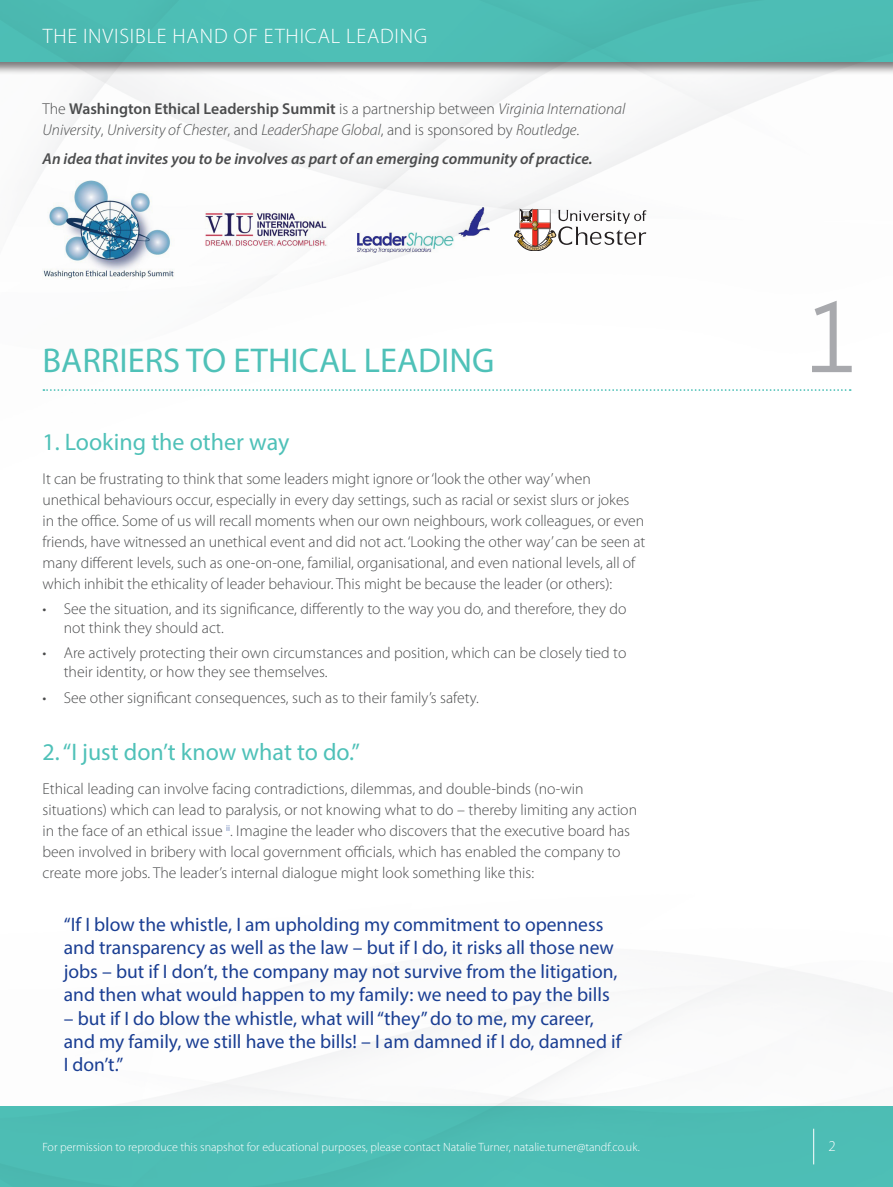
<style>
.page{position:relative;width:893px;height:1187px;background:#fff}
.page>*{position:absolute;margin:0;border:0;box-sizing:border-box;transform-origin:0 0}
.key_number{font:105px "Orator Std";color:#a8a9ad}
.Heading{font:34.5px "Myriad Pro";color:#4fc1b8}
.Sub-heading{font:24px "Myriad Pro";color:#4fc1b8}
.t1{font:300 21px "Myriad Pro";letter-spacing:.04em;color:#fff}
.quote_-_body{font:19.5px/23.4px "Myriad Pro";color:#1a3e93}
.text{font:300 15.75px/21px "Myriad Pro";letter-spacing:-.005em;color:#4b4c4d}
.bullets{font:300 15.75px/18.9px "Myriad Pro";color:#4b4c4d}
.text-2{font:italic 300 15.75px/21px "Myriad Pro";color:#4b4c4d}
.text-3{font:italic 600 15.75px "Myriad Pro";color:#4b4c4d}
.t2{font:300 15px "Myriad Pro";color:#fff}
.t3{font:300 12px "Myriad Pro";color:#fff}
.s1{font-style:normal}
.s2{font-weight:600;font-style:normal}
</style>
<div class="page">
<div style="left:0;top:1106px;width:893px;height:80px;background:#4fc1b8"></div>
<div style="left:0;top:0;width:893px;height:76px;background:#231f20;opacity:.6"></div>
<div style="left:0;top:0;width:893px;height:62px;background:#4fc1b8"></div>
<hr style="left:813px;top:1128px;width:1px;height:36px;background:#fff">
<img style="left:43px;top:181px;width:131px;height:99px">
<img style="left:200px;top:206px;width:132px;height:48px">
<img style="left:357px;top:208px;width:132px;height:44px">
<svg style="left:514px;top:209px;width:132px;height:42px"></svg>
<svg style="left:43px;top:389px;width:808px;height:2px"></svg>
<h3 class="t1" style="left:43px;top:24px;width:386px">THE INVISIBLE HAND OF ETHICAL LEADING</h3>
<p class="text-2" style="left:43px;top:99px;width:584px"><span class="s1">The</span> <span class="s2">Washington Ethical Leadership Summit</span> <span class="s1">is a partnership between</span> Virginia International<br>University<span class="s1">,</span> University of Chester<span class="s1">, and</span> LeaderShape Global<span class="s1">, and is sponsored by</span> Routledge<span class="s1">.</span></p>
<p class="text-3" style="left:43px;top:149px;width:551px">An idea that invites you to be involves as part of an emerging community of practice.</p>
<p class="Heading" style="left:43px;top:338px;width:453px">BARRIERS TO ETHICAL LEADING</p>
<p class="Sub-heading" style="left:43px;top:427px;width:248px">1. Looking the other way</p>
<p class="text" style="left:43px;top:468px;width:604px">It can be frustrating to think that some leaders might ignore or ‘look the other way’ when unethical behaviours occur, especially in every day settings, such as racial or sexist slurs or jokes<br>in the office. Some of us will recall moments when our own neighbours, work colleagues, or even friends, have witnessed an unethical event and did not act. ‘Looking the other way’ can be seen at many different levels, such as one-on-one, familial, organisational, and even national levels, all of which inhibit the ethicality of leader behaviour. This might be because the leader (or others):</p>
<p class="bullets" style="left:64px;top:599px;width:564px;text-indent:-21px">• See the situation, and its significance, differently to the way you do, and therefore, they do not think they should act.</p>
<p class="bullets" style="left:64px;top:644px;width:564px;text-indent:-21px">• Are actively protecting their own circumstances and position, which can be closely tied to their identity, or how they see themselves.</p>
<p class="bullets" style="left:43px;top:688px;width:438px">• See other significant consequences, such as to their family’s safety.</p>
<p class="Sub-heading" style="left:43px;top:737px;width:319px">2. “I just don’t know what to do.”</p>
<p class="text" style="left:43px;top:778px;width:596px">Ethical leading can involve facing contradictions, dilemmas, and double-binds (no-win situations) which can lead to paralysis, or not knowing what to do – thereby limiting any action in the face of an ethical issue <sup>ii</sup>. Imagine the leader who discovers that the executive board has been involved in bribery with local government officials, which has enabled the company to create more jobs. The leader’s internal dialogue might look something like this:</p>
<p class="quote_-_body" style="left:64px;top:912px;width:555px">“If I blow the whistle, I am upholding my commitment to openness and transparency as well as the law – but if I do, it risks all those new jobs – but if I don’t, the company may not survive from the litigation, and then what would happen to my family: we need to pay the bills</p>
<p class="quote_-_body" style="left:64px;top:1005px;width:559px">– but if I do blow the whistle, what will “they” do to me, my career, and my family, we still have the bills! – I am damned if I do, damned if<br>I don’t.”</p>
<p class="key_number" style="left:800px;top:262px;width:64px">1</p>
<p class="t3" style="left:43px;top:1140px;width:599px">For permission to reproduce this snapshot for educational purposes, please contact Natalie Turner, natalie.turner@tandf.co.uk.</p>
<p class="t2" style="left:828px;top:1137px;width:9px">2</p>
</div>
